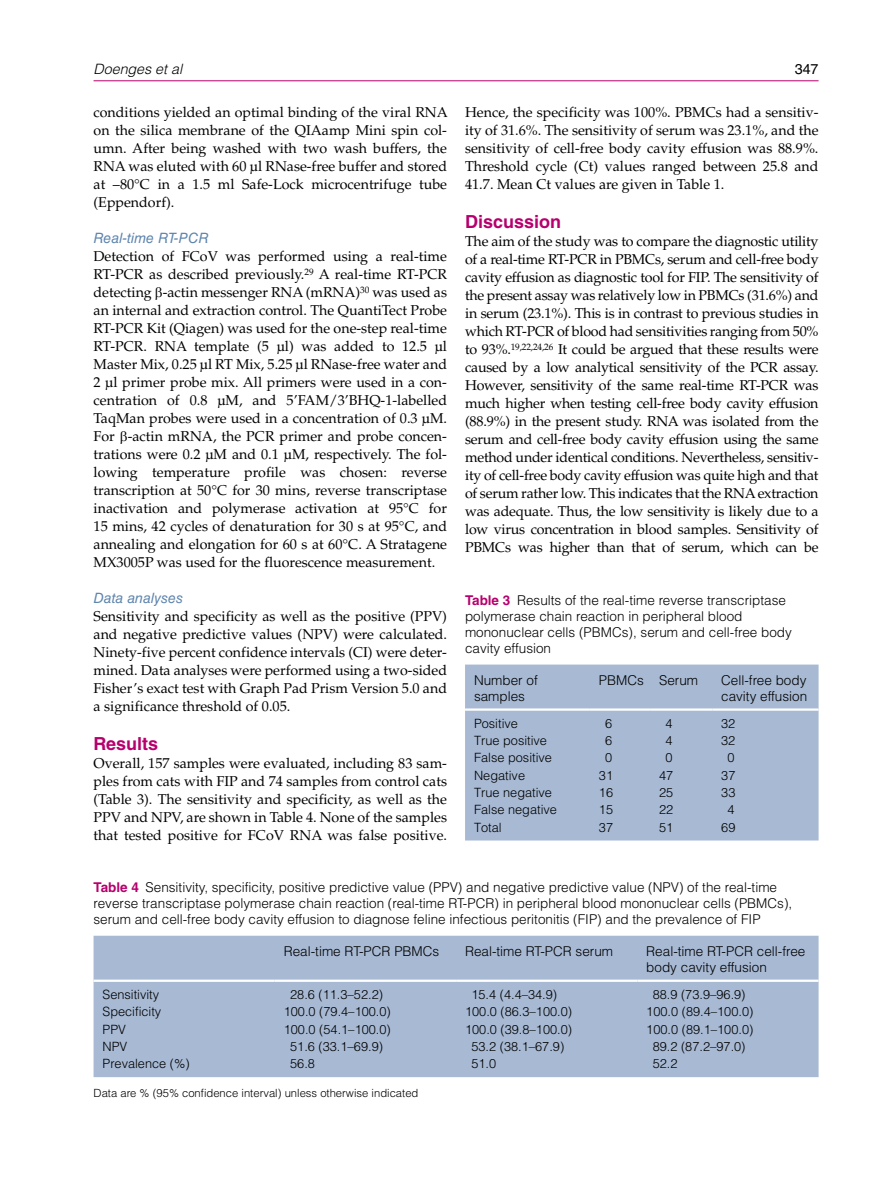
<style>
.page{position:relative;width:893px;height:1191px;background:#fff}
.page>*{position:absolute;margin:0;border:0;box-sizing:border-box;transform-origin:0 0}
.t1{font:700 18px "Helvetica LT Std";color:#b6006d}
.t2{font:14.25px/18px "Palatino LT Std";color:#000;text-align:justify}
.t3{font:italic 14.25px "Helvetica LT Std";color:#5f85ae}
.t4{font:italic 300 14.25px "Helvetica LT Std";color:#000}
.t5{font:14.25px "Helvetica LT Std";color:#000}
.t6{font:300 13.5px/15.8px "Helvetica LT Std";color:#000}
.t7{font:300 12.75px "Helvetica LT Std";color:#000}
.t8{font:300 11.25px "Helvetica LT Std";color:#000}
.s1{font-weight:700;color:#b6006d}
</style>
<div class="page">
<hr style="left:94px;top:80px;width:725px;height:1px;background:#b6006d">
<div style="left:465px;top:664px;width:354px;height:176px;background:#a7b9d3"></div>
<hr style="left:465px;top:708px;width:125px;height:2px;background:#fff">
<hr style="left:590px;top:708px;width:60px;height:2px;background:#fff">
<hr style="left:650px;top:708px;width:62px;height:2px;background:#fff">
<hr style="left:712px;top:708px;width:107px;height:2px;background:#fff">
<div style="left:94px;top:935px;width:725px;height:142px;background:#a7b9d3"></div>
<hr style="left:94px;top:979px;width:181px;height:3px;background:#fff">
<hr style="left:275px;top:979px;width:181px;height:3px;background:#fff">
<hr style="left:456px;top:979px;width:181px;height:3px;background:#fff">
<hr style="left:637px;top:979px;width:182px;height:3px;background:#fff">
<p class="t4" style="left:94px;top:60px;width:90px">Doenges et al</p>
<p class="t5" style="left:795px;top:61px;width:25px">347</p>
<p class="t2" style="left:94px;top:103px;width:356px">conditions yielded an optimal binding of the viral RNA on the silica membrane of the QIAamp Mini spin col&shy;umn. After being washed with two wash buffers, the RNA was eluted with 60 µl RNase-free buffer and stored at –80°C in a 1.5 ml Safe-Lock microcentrifuge tube (Eppendorf).</p>
<p class="t3" style="left:94px;top:229px;width:117px">Real-time RT-PCR</p>
<p class="t2" style="left:94px;top:247px;width:355px">Detection of FCoV was performed using a real-time RT-PCR as described previously.<sup>29</sup> A real-time RT-PCR detecting -actin messenger RNA (mRNA)<sup>30</sup> was used as an internal and extraction control. The QuantiTect Probe RT-PCR Kit (Qiagen) was used for the one-step real-time RT-PCR. RNA template (5 µl) was added to 12.5 µl Master Mix, 0.25 µl RT Mix, 5.25 µl RNase-free water and 2 µl primer probe mix. All primers were used in a con&shy;centration of 0.8 µM, and 5’FAM/3’BHQ-1-labelled TaqMan probes were used in a concentration of 0.3 µM.<br>For -actin mRNA, the PCR primer and probe concen&shy;trations were 0.2 µM and 0.1 µM, respectively. The fol&shy;lowing temperature profile was chosen: reverse transcription at 50°C for 30 mins, reverse transcriptase inactivation and polymerase activation at 95°C for 15 mins, 42 cycles of denaturation for 30 s at 95°C, and annealing and elongation for 60 s at 60°C. A Stratagene MX3005P was used for the fluorescence measurement.</p>
<p class="t3" style="left:94px;top:589px;width:91px">Data analyses</p>
<p class="t2" style="left:94px;top:607px;width:355px">Sensitivity and specificity as well as the positive (PPV) and negative predictive values (NPV) were calculated.<br>Ninety-five percent confidence intervals (CI) were deter&shy;mined. Data analyses were performed using a two-sided Fisher’s exact test with Graph Pad Prism Version 5.0 and a significance threshold of 0.05.</p>
<p class="t1" style="left:94px;top:732px;width:66px">Results</p>
<p class="t2" style="left:94px;top:754px;width:355px">Overall, 157 samples were evaluated, including 83 sam&shy;ples from cats with FIP and 74 samples from control cats (Table 3). The sensitivity and specificity, as well as the PPV and NPV, are shown in Table 4. None of the samples that tested positive for FCoV RNA was false positive.</p>
<p class="t2" style="left:465px;top:103px;width:355px">Hence, the specificity was 100%. PBMCs had a sensitiv&shy;ity of 31.6%. The sensitivity of serum was 23.1%, and the sensitivity of cell-free body cavity effusion was 88.9%.<br>Threshold cycle (Ct) values ranged between 25.8 and 41.7. Mean Ct values are given in Table 1.</p>
<p class="t1" style="left:465px;top:210px;width:98px">Discussion</p>
<p class="t2" style="left:465px;top:232px;width:355px">The aim of the study was to compare the diagnostic utility of a real-time RT-PCR in PBMCs, serum and cell-free body cavity effusion as diagnostic tool for FIP. The sensitivity of the present assay was relatively low in PBMCs (31.6%) and in serum (23.1%). This is in contrast to previous studies in which RT-PCR of blood had sensitivities ranging from 50% to 93%.<sup>19,22,24,26</sup> It could be argued that these results were caused by a low analytical sensitivity of the PCR assay.<br>However, sensitivity of the same real-time RT-PCR was much higher when testing cell-free body cavity effusion (88.9%) in the present study. RNA was isolated from the serum and cell-free body cavity effusion using the same method under identical conditions. Nevertheless, sensitiv&shy;ity of cell-free body cavity effusion was quite high and that of serum rather low. This indicates that the RNA extraction was adequate. Thus, the low sensitivity is likely due to a low virus concentration in blood samples. Sensitivity of PBMCs was higher than that of serum, which can be</p>
<p class="t6" style="left:465px;top:592px;width:328px"><span class="s1">Table 3</span> Results of the real-time reverse transcriptase polymerase chain reaction in peripheral blood mononuclear cells (PBMCs), serum and cell-free body cavity effusion</p>
<p class="t6" style="left:474px;top:672px;width:65px">Number of samples</p>
<p class="t6" style="left:599px;top:672px;width:101px">PBMCs Serum</p>
<p class="t6" style="left:721px;top:672px;width:88px">Cell-free body cavity effusion</p>
<p class="t7" style="left:474px;top:715px;width:45px">Positive</p>
<p class="t7" style="left:605px;top:715px;width:9px">6</p>
<p class="t7" style="left:665px;top:715px;width:9px">4</p>
<p class="t7" style="left:721px;top:715px;width:16px">32</p>
<p class="t7" style="left:474px;top:732px;width:74px">True positive</p>
<p class="t7" style="left:605px;top:732px;width:9px">6</p>
<p class="t7" style="left:665px;top:732px;width:9px">4</p>
<p class="t7" style="left:721px;top:732px;width:16px">32</p>
<p class="t7" style="left:474px;top:750px;width:79px">False positive</p>
<p class="t7" style="left:605px;top:750px;width:9px">0</p>
<p class="t7" style="left:665px;top:750px;width:9px">0</p>
<p class="t7" style="left:728px;top:750px;width:9px">0</p>
<p class="t7" style="left:474px;top:767px;width:53px">Negative</p>
<p class="t7" style="left:599px;top:767px;width:16px">31</p>
<p class="t7" style="left:659px;top:767px;width:16px">47</p>
<p class="t7" style="left:721px;top:767px;width:16px">37</p>
<p class="t7" style="left:474px;top:784px;width:79px">True negative</p>
<p class="t7" style="left:599px;top:784px;width:16px">16</p>
<p class="t7" style="left:659px;top:784px;width:16px">25</p>
<p class="t7" style="left:721px;top:784px;width:16px">33</p>
<p class="t7" style="left:474px;top:801px;width:84px">False negative</p>
<p class="t7" style="left:599px;top:801px;width:16px">15</p>
<p class="t7" style="left:659px;top:801px;width:16px">22</p>
<p class="t7" style="left:728px;top:801px;width:9px">4</p>
<p class="t7" style="left:474px;top:819px;width:29px">Total</p>
<p class="t7" style="left:599px;top:819px;width:16px">37</p>
<p class="t7" style="left:659px;top:819px;width:16px">51</p>
<p class="t7" style="left:721px;top:819px;width:16px">69</p>
<p class="t6" style="left:94px;top:879px;width:700px"><span class="s1">Table 4</span> Sensitivity, specificity, positive predictive value (PPV) and negative predictive value (NPV) of the real-time reverse transcriptase polymerase chain reaction (real-time RT-PCR) in peripheral blood mononuclear cells (PBMCs), serum and cell-free body cavity effusion to diagnose feline infectious peritonitis (FIP) and the prevalence of FIP</p>
<p class="t6" style="left:284px;top:943px;width:157px">Real-time RT-PCR PBMCs</p>
<p class="t6" style="left:465px;top:943px;width:150px">Real-time RT-PCR serum</p>
<p class="t6" style="left:646px;top:943px;width:161px">Real-time RT-PCR cell-free body cavity effusion</p>
<p class="t7" style="left:103px;top:986px;width:58px">Sensitivity</p>
<p class="t7" style="left:290px;top:986px;width:94px">28.6 (11.3–52.2)</p>
<p class="t7" style="left:471px;top:986px;width:87px">15.4 (4.4–34.9)</p>
<p class="t7" style="left:653px;top:986px;width:94px">88.9 (73.9–96.9)</p>
<p class="t7" style="left:103px;top:1004px;width:60px">Specificity</p>
<p class="t7" style="left:284px;top:1004px;width:109px">100.0 (79.4–100.0)</p>
<p class="t7" style="left:465px;top:1004px;width:109px">100.0 (86.3–100.0)</p>
<p class="t7" style="left:646px;top:1004px;width:109px">100.0 (89.4–100.0)</p>
<p class="t7" style="left:103px;top:1021px;width:25px">PPV</p>
<p class="t7" style="left:284px;top:1021px;width:109px">100.0 (54.1–100.0)</p>
<p class="t7" style="left:465px;top:1021px;width:109px">100.0 (39.8–100.0)</p>
<p class="t7" style="left:646px;top:1021px;width:109px">100.0 (89.1–100.0)</p>
<p class="t7" style="left:103px;top:1038px;width:26px">NPV</p>
<p class="t7" style="left:290px;top:1038px;width:94px">51.6 (33.1–69.9)</p>
<p class="t7" style="left:471px;top:1038px;width:94px">53.2 (38.1–67.9)</p>
<p class="t7" style="left:653px;top:1038px;width:94px">89.2 (87.2–97.0)</p>
<p class="t7" style="left:103px;top:1055px;width:89px">Prevalence (%)</p>
<p class="t7" style="left:290px;top:1055px;width:26px">56.8</p>
<p class="t7" style="left:471px;top:1055px;width:26px">51.0</p>
<p class="t7" style="left:653px;top:1055px;width:26px">52.2</p>
<p class="t8" style="left:94px;top:1086px;width:326px">Data are % (95% confidence interval) unless otherwise indicated</p>
</div>
